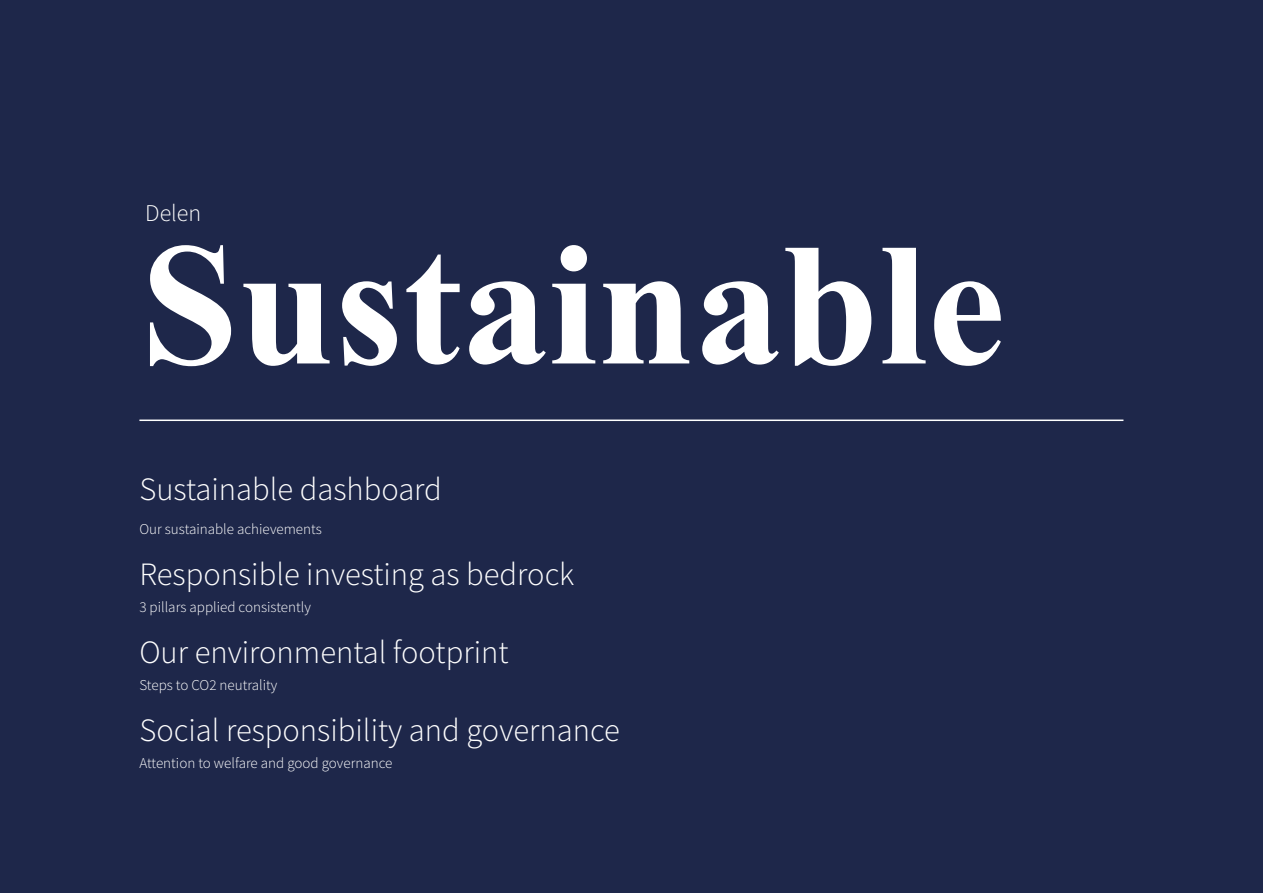
<style>
.page{position:relative;width:1263px;height:893px;background:#1e274a}
.page>*{position:absolute;margin:0;border:0;box-sizing:border-box;transform-origin:0 0}
.t1{font:700 174.75px "Times New Roman";color:#fff}
.t2{font:300 32.55px "Source Sans Pro";color:#fff}
.t3{font:300 24px "Source Sans Pro";color:#fff}
.t4{font:300 15px "Source Sans Pro";color:#fff}
</style>
<div class="page">
<hr style="left:139px;top:420px;width:984px;height:1px;background:#fff">
<h3 class="t3" style="left:145px;top:198px;width:58px">Delen</h3>
<h1 class="t1" style="left:141px;top:184px;width:865px">Sustainable</h1>
<h2 class="t2" style="left:139px;top:469px;width:304px">Sustainable dashboard</h2>
<p class="t4" style="left:139px;top:520px;width:184px">Our sustainable achievements</p>
<h2 class="t2" style="left:139px;top:555px;width:436px">Responsible investing as bedrock</h2>
<p class="t4" style="left:139px;top:598px;width:173px">3 pillars applied consistently</p>
<h2 class="t2" style="left:139px;top:633px;width:371px">Our environmental footprint</h2>
<p class="t4" style="left:139px;top:676px;width:139px">Steps to CO2 neutrality</p>
<h2 class="t2" style="left:139px;top:711px;width:482px">Social responsibility and governance</h2>
<p class="t4" style="left:139px;top:754px;width:255px">Attention to welfare and good governance</p>
</div>
